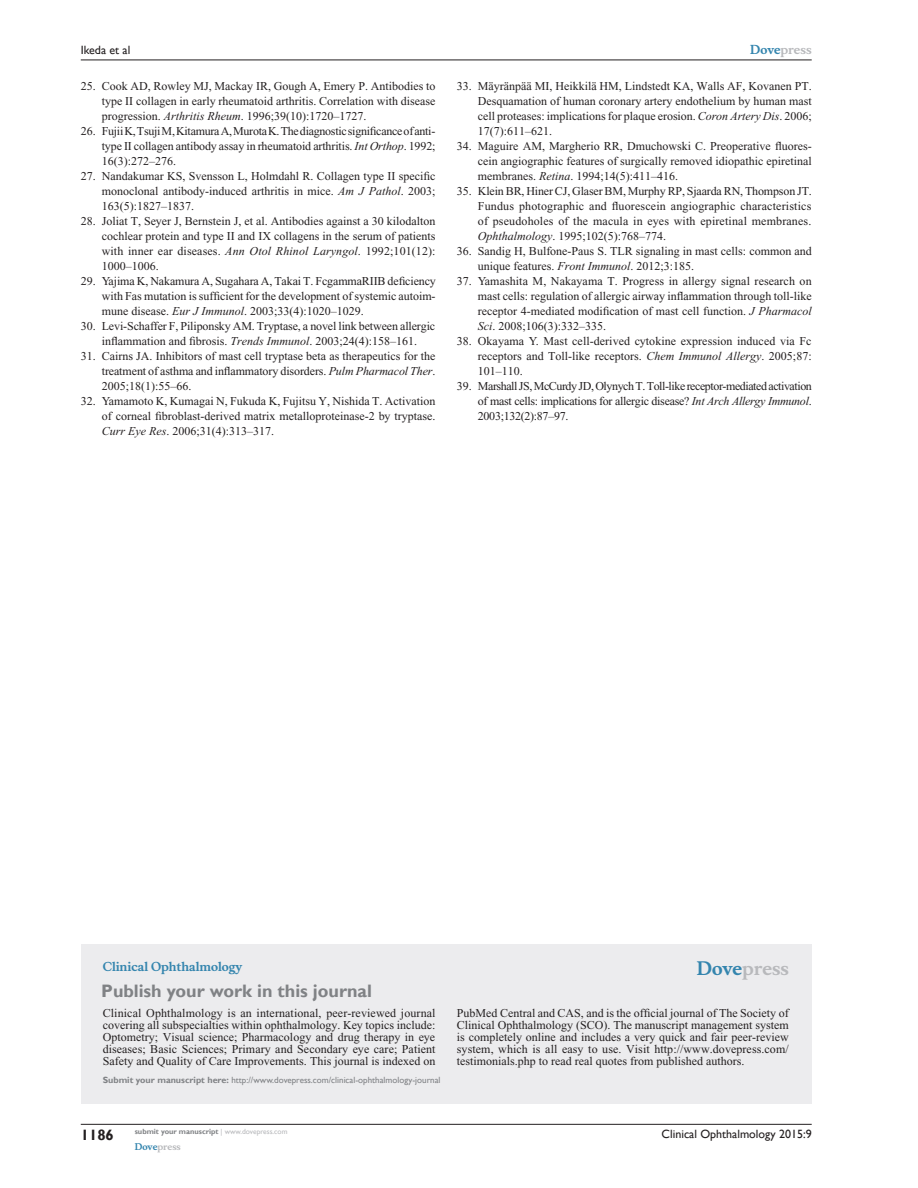
<style>
.page{position:relative;width:918px;height:1188px;background:#fff}
.page>*{position:absolute;margin:0;border:0;box-sizing:border-box;transform-origin:0 0}
.PromBx-H1{font:700 18px "Gill Sans";color:#808285}
.PromBx-Brand{font:700 18px "Musee";color:#b8b9bc}
.t1{font:700 15px "Gill Sans";color:#231f20}
.RefNL2{font:12px/15px "Times New Roman";color:#231f20;text-align:justify}
.PromBx-Tx{font:12px/12px "Times New Roman";color:#231f20;text-align:justify}
.t2{font:12px "Gill Sans";color:#231f20}
.PromBx-JrnlName{font:700 12px "Musee";color:#3485ae}
.t3{font:700 12px "Musee";color:#b8b9bc}
.PromBx-SubmitMssWebA{font:9px "Gill Sans";color:#808285}
.t4{font:700 9px "Musee";color:#b8b9bc}
.t5{font:700 7.5px "Gill Sans";color:#808285}
.s1{font-style:italic}
.s2{color:#3485ae}
.s3{font-weight:700}
.s4{font-weight:400;color:#b8b9bc}
</style>
<div class="page">
<div style="left:81px;top:944px;width:731px;height:159px;background:#ececee"></div>
<hr style="left:81px;top:1124px;width:731px;height:1px;background:#231f20">
<hr style="left:81px;top:60px;width:731px;height:1px;background:#231f20">
<p class="t2" style="left:81px;top:43px;width:51px">Ikeda et al</p>
<p class="RefNL2" style="left:102px;top:79px;width:335px;text-indent:-21px">25. Cook AD, Rowley MJ, Mackay IR, Gough A, Emery P. Antibodies to type II collagen in early rheumatoid arthritis. Correlation with disease progression. <span class="s1">Arthritis Rheum</span>. 1996;39(10):1720–1727.</p>
<p class="RefNL2" style="left:102px;top:124px;width:335px;text-indent:-21px">26. Fujii K, Tsuji M, Kitamura A, Murota K. The diagnostic significance of anti&shy;type II collagen antibody assay in rheumatoid arthritis. <span class="s1">Int Orthop</span>. 1992; 16(3):272–276.</p>
<p class="RefNL2" style="left:102px;top:169px;width:335px;text-indent:-21px">27. Nandakumar KS, Svensson L, Holmdahl R. Collagen type II specific monoclonal antibody-induced arthritis in mice. <span class="s1">Am J Pathol</span>. 2003; 163(5):1827–1837.</p>
<p class="RefNL2" style="left:102px;top:214px;width:335px;text-indent:-21px">28. Joliat T, Seyer J, Bernstein J, et al. Antibodies against a 30 kilodalton cochlear protein and type II and IX collagens in the serum of patients with inner ear diseases. <span class="s1">Ann Otol Rhinol Laryngol</span>. 1992;101(12):<br>1000–1006.</p>
<p class="RefNL2" style="left:102px;top:274px;width:336px;text-indent:-21px">29. Yajima K, Nakamura A, Sugahara A, Takai T. FcgammaRIIB deficiency with Fas mutation is sufficient for the development of systemic autoim&shy;mune disease. <span class="s1">Eur J Immunol</span>. 2003;33(4):1020–1029.</p>
<p class="RefNL2" style="left:81px;top:319px;width:356px;text-align:center">30. Levi-Schaffer F, Piliponsky AM. Tryptase, a novel link between allergic inflammation and fibrosis. <span class="s1">Trends Immunol</span>. 2003;24(4):158–161.</p>
<p class="RefNL2" style="left:102px;top:349px;width:335px;text-indent:-21px">31. Cairns JA. Inhibitors of mast cell tryptase beta as therapeutics for the treatment of asthma and inflammatory disorders. <span class="s1">Pulm Pharmacol Ther</span>.<br>2005;18(1):55–66.</p>
<p class="RefNL2" style="left:102px;top:394px;width:335px;text-indent:-21px">32. Yamamoto K, Kumagai N, Fukuda K, Fujitsu Y, Nishida T. Activation of corneal fibroblast-derived matrix metalloproteinase-2 by tryptase.<br><span class="s1">Curr Eye Res</span>. 2006;31(4):313–317.</p>
<p class="t3" style="left:750px;top:43px;width:63px"><span class="s2">Dove</span>press</p>
<p class="RefNL2" style="left:478px;top:79px;width:335px;text-indent:-21px">33. Mäyränpää MI, Heikkilä HM, Lindstedt KA, Walls AF, Kovanen PT.<br>Desquamation of human coronary artery endothelium by human mast cell proteases: implications for plaque erosion. <span class="s1">Coron Artery Dis</span>. 2006; 17(7):611–621.</p>
<p class="RefNL2" style="left:478px;top:139px;width:335px;text-indent:-21px">34. Maguire AM, Margherio RR, Dmuchowski C. Preoperative fluores&shy;cein angiographic features of surgically removed idiopathic epiretinal membranes. <span class="s1">Retina</span>. 1994;14(5):411–416.</p>
<p class="RefNL2" style="left:478px;top:184px;width:336px;text-indent:-21px">35. Klein BR, Hiner CJ, Glaser BM, Murphy RP, Sjaarda RN, Thompson JT.<br>Fundus photographic and fluorescein angiographic characteristics of pseudoholes of the macula in eyes with epiretinal membranes.<br><span class="s1">Ophthalmology</span>. 1995;102(5):768–774.</p>
<p class="RefNL2" style="left:478px;top:244px;width:335px;text-indent:-21px">36. Sandig H, Bulfone-Paus S. TLR signaling in mast cells: common and unique features. <span class="s1">Front Immunol</span>. 2012;3:185.</p>
<p class="RefNL2" style="left:478px;top:274px;width:335px;text-indent:-21px">37. Yamashita M, Nakayama T. Progress in allergy signal research on mast cells: regulation of allergic airway inflammation through toll-like receptor 4-mediated modification of mast cell function. <span class="s1">J Pharmacol Sci</span>. 2008;106(3):332–335.</p>
<p class="RefNL2" style="left:478px;top:334px;width:335px;text-indent:-21px">38. Okayama Y. Mast cell-derived cytokine expression induced via Fc receptors and Toll-like receptors. <span class="s1">Chem Immunol Allergy</span>. 2005;87:<br>101–110.</p>
<p class="RefNL2" style="left:478px;top:379px;width:336px;text-indent:-21px">39. Marshall JS, McCurdy JD, Olynych T. Toll-like receptor-mediated activation of mast cells: implications for allergic disease? <span class="s1">Int Arch Allergy Immunol</span>.<br>2003;132(2):87–97.</p>
<p class="PromBx-JrnlName" style="left:103px;top:959px;width:141px">Clinical Ophthalmology</p>
<p class="PromBx-H1" style="left:101px;top:980px;width:272px">Publish your work in this journal</p>
<p class="PromBx-Brand" style="left:697px;top:958px;width:94px"><span class="s2">Dove</span>press</p>
<p class="PromBx-Tx" style="left:103px;top:1007px;width:334px">Clinical Ophthalmology is an international, peer-reviewed journal covering all subspecialties within ophthalmology. Key topics include:<br>Optometry; Visual science; Pharmacology and drug therapy in eye diseases; Basic Sciences; Primary and Secondary eye care; Patient Safety and Quality of Care Improvements. This journal is indexed on</p>
<p class="PromBx-Tx" style="left:457px;top:1007px;width:333px">PubMed Central and CAS, and is the official journal of The Society of Clinical Ophthalmology (SCO). The manuscript management system is completely online and includes a very quick and fair peer-review system, which is all easy to use. Visit http://www.dovepress.com/ testimonials.php to read real quotes from published authors.</p>
<p class="PromBx-SubmitMssWebA" style="left:103px;top:1075px;width:339px"><span class="s3">Submit your manuscript here:</span> http://www.dovepress.com/clinical-ophthalmology-journal</p>
<p class="t1" style="left:81px;top:1126px;width:35px">1186</p>
<p class="t5" style="left:135px;top:1127px;width:154px">submit your manuscript <span class="s4">| www.dovepress.com</span></p>
<p class="t4" style="left:135px;top:1141px;width:48px"><span class="s2">Dove</span>press</p>
<p class="t2" style="left:662px;top:1127px;width:152px">Clinical Ophthalmology 2015:9</p>
</div>
